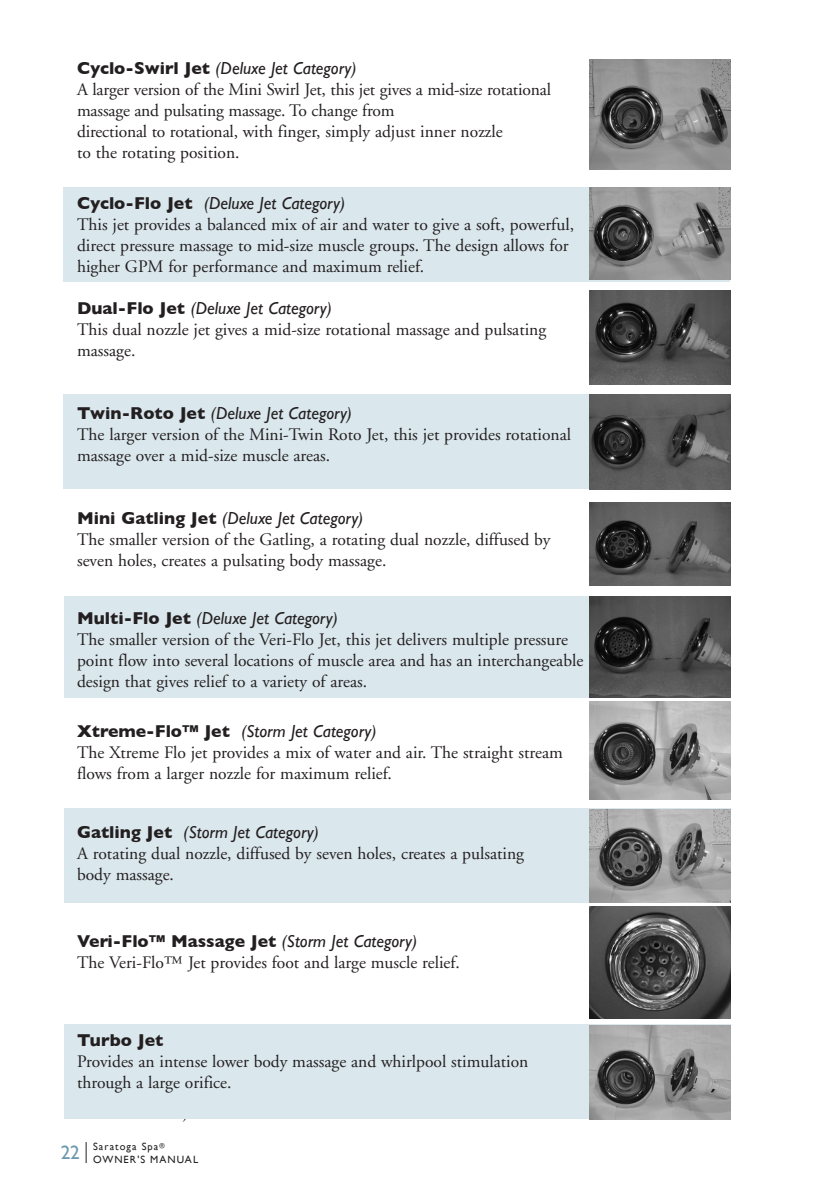
<style>
.page{position:relative;width:819px;height:1197px;background:#fff}
.page>*{position:absolute;margin:0;border:0;box-sizing:border-box;transform-origin:0 0}
.t1{font:19.25px "Gill Sans";color:#6c98ac}
.body_text{font:17.5px/21px "Adobe Garamond";color:#231f20}
.body_text-2{font:italic 17.5px "Gill Sans";color:#231f20}
.body_text-3{font:700 17.5px "Gill Sans";color:#231f20}
.t2{font:10.5px/12.6px "Gill Sans";letter-spacing:.1em;color:#231f20}
.s1{font-weight:700;font-style:normal}
.s2{font-weight:400;font-style:italic}
</style>
<div class="page">
<svg style="left:86px;top:1142px;width:1px;height:21px"></svg>
<div style="left:64px;top:808px;width:667px;height:95px;background:#dae7ed"></div>
<div style="left:64px;top:597px;width:667px;height:101px;background:#dae7ed"></div>
<img style="left:589px;top:59px;width:142px;height:111px">
<div style="left:63px;top:394px;width:666px;height:95px;background:#dae7ed"></div>
<div style="left:63px;top:188px;width:666px;height:94px;background:#dae7ed"></div>
<img style="left:589px;top:187px;width:142px;height:93px">
<img style="left:589px;top:290px;width:142px;height:95px">
<img style="left:589px;top:702px;width:142px;height:98px">
<img style="left:589px;top:395px;width:142px;height:94px">
<img style="left:589px;top:502px;width:142px;height:84px">
<img style="left:589px;top:597px;width:142px;height:100px">
<img style="left:589px;top:809px;width:142px;height:93px">
<div style="left:64px;top:1025px;width:667px;height:94px;background:#dae7ed"></div>
<img style="left:589px;top:1025px;width:142px;height:95px">
<img style="left:589px;top:907px;width:142px;height:111px">
<p class="body_text-2" style="left:77px;top:58px;width:281px"><span class="s1">Cyclo-Swirl Jet</span> (Deluxe Jet Category)</p>
<p class="body_text" style="left:77px;top:80px;width:476px">A larger version of the Mini Swirl Jet, this jet gives a mid-size rotational massage and pulsating massage. To change from<br>directional to rotational, with finger, simply adjust inner nozzle<br>to the rotating position.</p>
<p class="body_text-2" style="left:77px;top:193px;width:270px"><span class="s1">Cyclo-Flo Jet</span> (Deluxe Jet Category)</p>
<p class="body_text" style="left:77px;top:214px;width:499px">This jet provides a balanced mix of air and water to give a soft, powerful, direct pressure massage to mid-size muscle groups. The design allows for higher GPM for performance and maximum relief.</p>
<p class="body_text-2" style="left:77px;top:298px;width:256px"><span class="s1">Dual-Flo Jet</span> (Deluxe Jet Category)</p>
<p class="body_text" style="left:77px;top:319px;width:471px">This dual nozzle jet gives a mid-size rotational massage and pulsating massage.</p>
<p class="body_text-2" style="left:77px;top:403px;width:277px"><span class="s1">Twin-Roto Jet</span> (Deluxe Jet Category)</p>
<p class="body_text" style="left:77px;top:424px;width:496px">The larger version of the Mini-Twin Roto Jet, this jet provides rotational massage over a mid-size muscle areas.</p>
<p class="body_text-2" style="left:77px;top:508px;width:288px"><span class="s1">Mini Gatling Jet</span> (Deluxe Jet Category)</p>
<p class="body_text" style="left:77px;top:529px;width:475px">The smaller version of the Gatling, a rotating dual nozzle, diffused by seven holes, creates a pulsating body massage.</p>
<p class="body_text-2" style="left:77px;top:608px;width:262px"><span class="s1">Multi-Flo Jet</span> (Deluxe Jet Category)</p>
<p class="body_text" style="left:77px;top:629px;width:508px">The smaller version of the Veri-Flo Jet, this jet delivers multiple pressure point flow into several locations of muscle area and has an interchangeable design that gives relief to a variety of areas.</p>
<p class="body_text-2" style="left:77px;top:721px;width:301px"><span class="s1">Xtreme-Flo™ Jet</span> (Storm Jet Category)</p>
<p class="body_text" style="left:77px;top:743px;width:487px">The Xtreme Flo jet provides a mix of water and air. The straight stream flows from a larger nozzle for maximum relief.</p>
<p class="body_text-2" style="left:77px;top:822px;width:243px"><span class="s1">Gatling Jet</span> (Storm Jet Category)</p>
<p class="body_text" style="left:77px;top:843px;width:448px">A rotating dual nozzle, diffused by seven holes, creates a pulsating</p>
<p class="body_text" style="left:77px;top:864px;width:96px">body massage.</p>
<p class="body_text-3" style="left:77px;top:927px;width:342px">Veri-Flo™ Massage Jet <span class="s2">(Storm Jet Category)</span></p>
<p class="body_text" style="left:77px;top:952px;width:382px">The Veri-Flo™ Jet provides foot and large muscle relief.</p>
<p class="body_text-3" style="left:77px;top:1027px;width:88px">Turbo Jet</p>
<p class="body_text" style="left:77px;top:1052px;width:453px">Provides an intense lower body massage and whirlpool stimulation through a large orifice.</p>
<p class="t1" style="left:61px;top:1141px;width:21px">22</p>
<p class="t2" style="left:93px;top:1140px;width:107px">Saratoga Spa<sup>®<br></sup>OWNER'S MANUAL</p>
</div>
